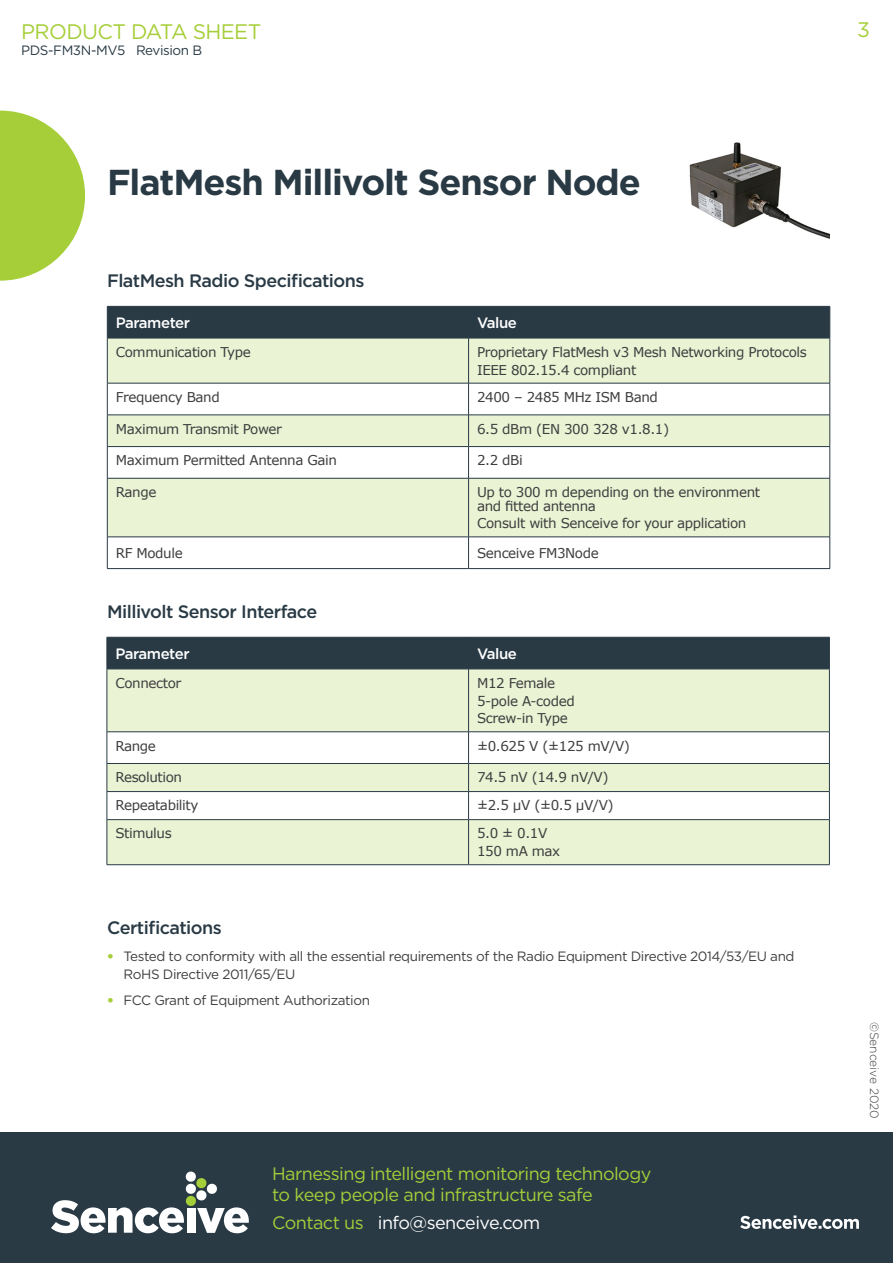
<style>
.page{position:relative;width:893px;height:1263px;background:#fff}
.page>*{position:absolute;margin:0;border:0;box-sizing:border-box;transform-origin:0 0}
.t1{font:700 36px "Gotham";letter-spacing:-.03em;color:#293a45}
.t2{font:21px "Gotham";letter-spacing:-.03em;color:#a6ce39}
.t3{font:18px/21px "Gotham";letter-spacing:-.03em;color:#a6ce39}
.t4{font:500 18px "Gotham";letter-spacing:-.03em;color:#293a45}
.t5{font:18px "Gotham";letter-spacing:-.03em;color:#fff}
.t6{font:500 15px "Gotham";letter-spacing:-.03em;color:#fff}
.t7{font:13.5px/13.5px "Verdana";letter-spacing:-.03em;color:#3e3e3f}
.t8{font:13.5px/18px "Gotham";letter-spacing:-.03em;color:#3e3e3f}
.t9{font:13.5px "Gotham";letter-spacing:-.03em;color:#293a45}
.t10{font:300 12px "Gotham";color:#3e3e3f}
.s1{font-weight:900;color:#a6ce39}
.s2{color:#a6ce39}
</style>
<div class="page">
<div style="left:108px;top:638px;width:721px;height:31px;background:#293a45"></div>
<div style="left:108px;top:670px;width:721px;height:194px;background:#eaf3d4"></div>
<svg style="left:108px;top:732px;width:721px;height:87px"></svg>
<hr style="left:107px;top:669px;width:1px;height:63px;background:#293a45">
<hr style="left:468px;top:669px;width:1px;height:63px;background:#293a45">
<hr style="left:829px;top:669px;width:1px;height:63px;background:#293a45">
<hr style="left:107px;top:732px;width:1px;height:31px;background:#293a45">
<hr style="left:107px;top:731px;width:362px;height:1px;background:#293a45">
<hr style="left:107px;top:791px;width:362px;height:1px;background:#293a45">
<hr style="left:107px;top:864px;width:362px;height:1px;background:#293a45">
<hr style="left:468px;top:732px;width:1px;height:31px;background:#293a45">
<hr style="left:469px;top:731px;width:361px;height:1px;background:#293a45">
<hr style="left:469px;top:791px;width:361px;height:1px;background:#293a45">
<hr style="left:469px;top:864px;width:361px;height:1px;background:#293a45">
<hr style="left:829px;top:732px;width:1px;height:31px;background:#293a45">
<svg style="left:107px;top:764px;width:1px;height:55px"></svg>
<hr style="left:107px;top:820px;width:1px;height:44px;background:#293a45">
<hr style="left:107px;top:763px;width:362px;height:1px;background:#293a45">
<hr style="left:107px;top:819px;width:362px;height:1px;background:#293a45">
<svg style="left:468px;top:764px;width:1px;height:55px"></svg>
<hr style="left:468px;top:820px;width:1px;height:44px;background:#293a45">
<hr style="left:469px;top:763px;width:361px;height:1px;background:#293a45">
<hr style="left:469px;top:819px;width:361px;height:1px;background:#293a45">
<svg style="left:829px;top:764px;width:1px;height:55px"></svg>
<hr style="left:829px;top:820px;width:1px;height:44px;background:#293a45">
<hr style="left:107px;top:637px;width:362px;height:1px;background:#293a45">
<hr style="left:107px;top:637px;width:1px;height:32px;background:#293a45">
<hr style="left:469px;top:637px;width:361px;height:1px;background:#293a45">
<hr style="left:468px;top:637px;width:1px;height:32px;background:#293a45">
<hr style="left:829px;top:637px;width:1px;height:32px;background:#293a45">
<hr style="left:107px;top:669px;width:362px;height:1px;background:#293a45">
<hr style="left:469px;top:669px;width:361px;height:1px;background:#293a45">
<svg style="left:0;top:111px;width:85px;height:170px"></svg>
<div style="left:0;top:1132px;width:893px;height:131px;background:#293a45"></div>
<svg style="left:740px;top:1215px;width:119px;height:14px"></svg>
<div style="left:108px;top:307px;width:722px;height:31px;background:#293a45"></div>
<div style="left:108px;top:339px;width:722px;height:44px;background:#eaf3d4"></div>
<svg style="left:108px;top:384px;width:722px;height:184px;fill:#eaf3d6"></svg>
<hr style="left:468px;top:338px;width:1px;height:45px;background:#293a45">
<hr style="left:107px;top:383px;width:362px;height:1px;background:#293a45">
<hr style="left:469px;top:383px;width:361px;height:1px;background:#293a45">
<hr style="left:468px;top:383px;width:1px;height:32px;background:#293a45">
<hr style="left:107px;top:415px;width:362px;height:1px;background:#293a45">
<hr style="left:469px;top:415px;width:361px;height:1px;background:#293a45">
<hr style="left:468px;top:415px;width:1px;height:31px;background:#293a45">
<hr style="left:107px;top:446px;width:362px;height:1px;background:#293a45">
<hr style="left:469px;top:446px;width:361px;height:1px;background:#293a45">
<hr style="left:468px;top:447px;width:1px;height:31px;background:#293a45">
<hr style="left:107px;top:478px;width:362px;height:1px;background:#293a45">
<hr style="left:469px;top:478px;width:361px;height:1px;background:#293a45">
<hr style="left:468px;top:478px;width:1px;height:59px;background:#293a45">
<hr style="left:107px;top:537px;width:362px;height:1px;background:#293a45">
<hr style="left:469px;top:537px;width:361px;height:1px;background:#293a45">
<hr style="left:468px;top:537px;width:1px;height:31px;background:#293a45">
<hr style="left:107px;top:568px;width:362px;height:1px;background:#293a45">
<hr style="left:469px;top:568px;width:361px;height:1px;background:#293a45">
<hr style="left:107px;top:338px;width:1px;height:45px;background:#293a45">
<hr style="left:830px;top:338px;width:1px;height:45px;background:#293a45">
<hr style="left:107px;top:383px;width:1px;height:32px;background:#293a45">
<hr style="left:830px;top:383px;width:1px;height:32px;background:#293a45">
<hr style="left:107px;top:415px;width:1px;height:31px;background:#293a45">
<hr style="left:830px;top:415px;width:1px;height:31px;background:#293a45">
<hr style="left:107px;top:447px;width:1px;height:31px;background:#293a45">
<hr style="left:830px;top:447px;width:1px;height:31px;background:#293a45">
<hr style="left:107px;top:478px;width:1px;height:59px;background:#293a45">
<hr style="left:830px;top:478px;width:1px;height:59px;background:#293a45">
<hr style="left:107px;top:537px;width:1px;height:31px;background:#293a45">
<hr style="left:830px;top:537px;width:1px;height:31px;background:#293a45">
<hr style="left:107px;top:306px;width:362px;height:1px;background:#293a45">
<hr style="left:107px;top:307px;width:1px;height:31px;background:#293a45">
<hr style="left:469px;top:306px;width:361px;height:1px;background:#293a45">
<hr style="left:468px;top:307px;width:1px;height:31px;background:#293a45">
<hr style="left:830px;top:307px;width:1px;height:31px;background:#293a45">
<hr style="left:107px;top:338px;width:362px;height:1px;background:#293a45">
<hr style="left:469px;top:338px;width:361px;height:1px;background:#293a45">
<svg style="left:51px;top:1171px;width:198px;height:62px"></svg>
<img style="left:689px;top:142px;width:140px;height:97px">
<p class="t2" style="left:21px;top:20px;width:242px">PRODUCT DATA SHEET</p>
<p class="t2" style="left:857px;top:18px;width:14px">3</p>
<p class="t9" style="left:21px;top:42px;width:183px">PDS-FM3N-MV5 Revision B</p>
<p class="t1" style="left:107px;top:158px;width:535px">FlatMesh Millivolt Sensor Node</p>
<p class="t4" style="left:107px;top:268px;width:259px">FlatMesh Radio Specifications</p>
<p class="t6" style="left:116px;top:313px;width:76px">Parameter</p>
<p class="t6" style="left:477px;top:313px;width:41px">Value</p>
<p class="t7" style="left:116px;top:345px;width:136px">Communication Type</p>
<p class="t7" style="left:477px;top:345px;width:331px">Proprietary FlatMesh v3 Mesh Networking Protocols</p>
<p class="t7" style="left:477px;top:363px;width:161px">IEEE 802.15.4 compliant</p>
<p class="t7" style="left:116px;top:390px;width:105px">Frequency Band</p>
<p class="t7" style="left:477px;top:390px;width:182px">2400 – 2485 MHz ISM Band</p>
<p class="t7" style="left:116px;top:422px;width:168px">Maximum Transmit Power</p>
<p class="t7" style="left:477px;top:422px;width:194px">6.5 dBm (EN 300 328 v1.8.1)</p>
<p class="t7" style="left:116px;top:454px;width:223px">Maximum Permitted Antenna Gain</p>
<p class="t7" style="left:477px;top:454px;width:47px">2.2 dBi</p>
<p class="t7" style="left:116px;top:485px;width:42px">Range</p>
<p class="t7" style="left:477px;top:485px;width:285px">Up to 300 m depending on the environment and fitted antenna</p>
<p class="t7" style="left:477px;top:517px;width:271px">Consult with Senceive for your application</p>
<p class="t7" style="left:116px;top:546px;width:68px">RF Module</p>
<p class="t7" style="left:477px;top:546px;width:123px">Senceive FM3Node</p>
<p class="t4" style="left:107px;top:600px;width:212px">Millivolt Sensor Interface</p>
<p class="t6" style="left:115px;top:644px;width:76px">Parameter</p>
<p class="t6" style="left:477px;top:644px;width:41px">Value</p>
<p class="t7" style="left:115px;top:676px;width:67px">Connector</p>
<p class="t7" style="left:477px;top:676px;width:80px">M12 Female</p>
<p class="t7" style="left:477px;top:694px;width:99px">5-pole A-coded</p>
<p class="t7" style="left:477px;top:711px;width:92px">Screw-in Type</p>
<p class="t7" style="left:115px;top:739px;width:42px">Range</p>
<p class="t7" style="left:477px;top:739px;width:154px">±0.625 V (±125 mV/V)</p>
<p class="t7" style="left:115px;top:770px;width:68px">Resolution</p>
<p class="t7" style="left:477px;top:770px;width:133px">74.5 nV (14.9 nV/V)</p>
<p class="t7" style="left:115px;top:798px;width:84px">Repeatability</p>
<p class="t7" style="left:477px;top:798px;width:138px">±2.5 μV (±0.5 μV/V)</p>
<p class="t7" style="left:115px;top:827px;width:58px">Stimulus</p>
<p class="t7" style="left:477px;top:827px;width:72px">5.0 ± 0.1V</p>
<p class="t7" style="left:477px;top:844px;width:85px">150 mA max</p>
<p class="t4" style="left:107px;top:916px;width:116px">Certifications</p>
<p class="t8" style="left:124px;top:947px;width:672px;text-indent:-16px"><span class="s1">•</span> Tested to conformity with all the essential requirements of the Radio Equipment Directive 2014/53/EU and<br>RoHS Directive 2011/65/EU</p>
<p class="t8" style="left:107px;top:991px;width:264px"><span class="s1">•</span> FCC Grant of Equipment Authorization</p>
<p class="t3" style="left:272px;top:1162px;width:381px">Harnessing intelligent monitoring technology to keep people and infrastructure safe</p>
<p class="t5" style="left:272px;top:1212px;width:269px"><span class="s2">Contact us</span> info@senceive.com</p>
<p class="t10" style="left:882px;top:1022px;width:98px;rotate:90deg">©Senceive 2020</p>
</div>
